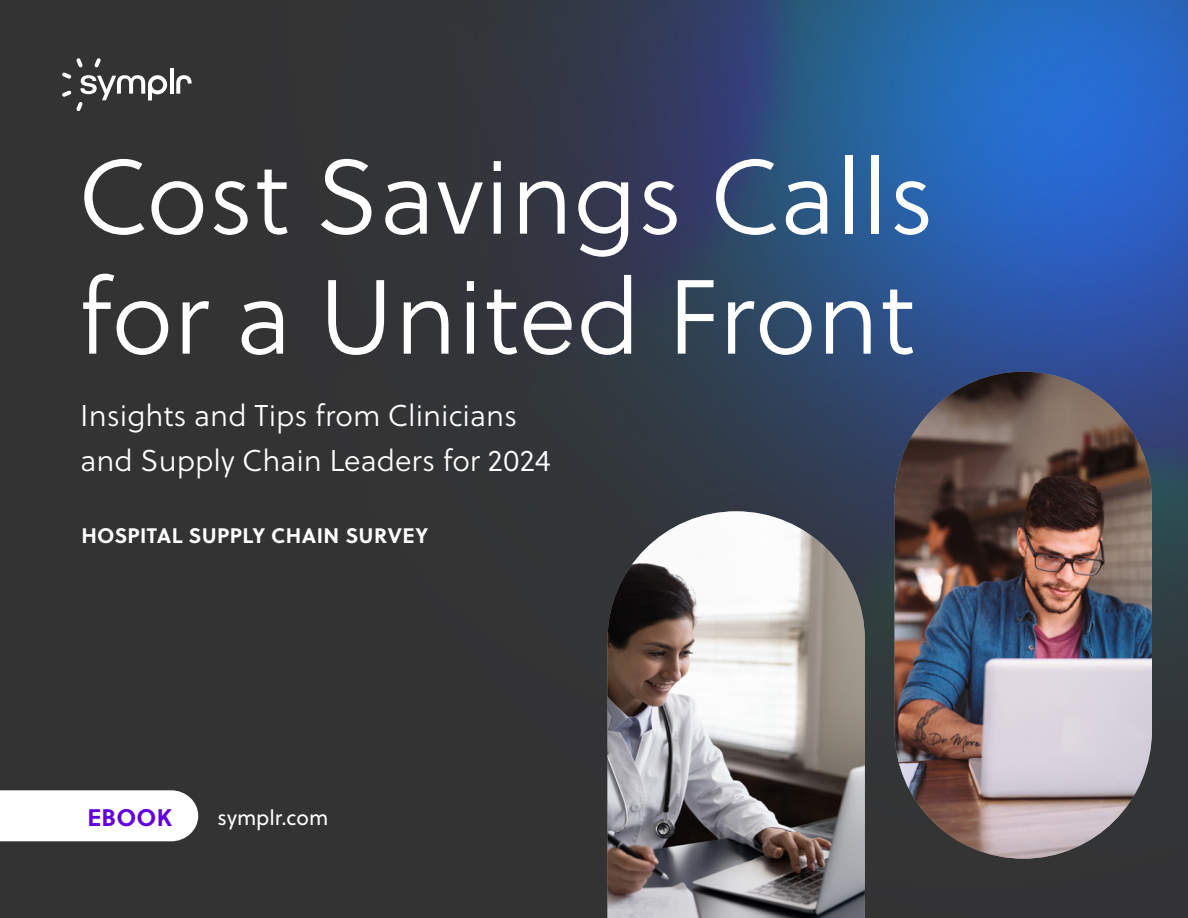
<style>
.page{position:relative;width:1188px;height:918px;background:#fff}
.page>*{position:absolute;margin:0;border:0;box-sizing:border-box;transform-origin:0 0}
.Headline_Playfair{font:105px "Soleil Lt";color:#fff}
.Headline_Playfair-2{font:30px/45px "Soleil Lt";color:#fff}
.H4-Body_text{font:700 24px "Soleil";letter-spacing:.01em;color:#6100dc}
.Headline_Playfair-3{font:700 21px "Soleil";letter-spacing:.02em;color:#fff}
.H3-Sub-headline{font:21px "Soleil";color:#fff}
</style>
<div class="page">
<img style="left:0;top:0;width:1188px;height:918px">
<hr style="left:170px;top:69px;width:3px;height:25px;background:#fff">
<svg style="left:176px;top:75px;width:16px;height:19px"></svg>
<svg style="left:62px;top:58px;width:105px;height:53px;background:#565656"></svg>
<img style="left:895px;top:372px;width:257px;height:487px;border-radius:129px">
<img style="left:608px;top:511px;width:257px;height:407px">
<svg style="left:0;top:790px;width:198px;height:51px"></svg>
<p class="Headline_Playfair" style="left:77px;top:133px;width:859px">Cost Savings Calls</p>
<p class="Headline_Playfair" style="left:78px;top:253px;width:839px">for a United Front</p>
<p class="Headline_Playfair-2" style="left:80px;top:394px;width:472px">Insights and Tips from Clinicians and Supply Chain Leaders for 2024</p>
<p class="Headline_Playfair-3" style="left:81px;top:522px;width:348px">HOSPITAL SUPPLY CHAIN SURVEY</p>
<p class="H4-Body_text" style="left:87px;top:802px;width:86px">EBOOK</p>
<p class="H3-Sub-headline" style="left:218px;top:805px;width:112px">symplr.com</p>
</div>
